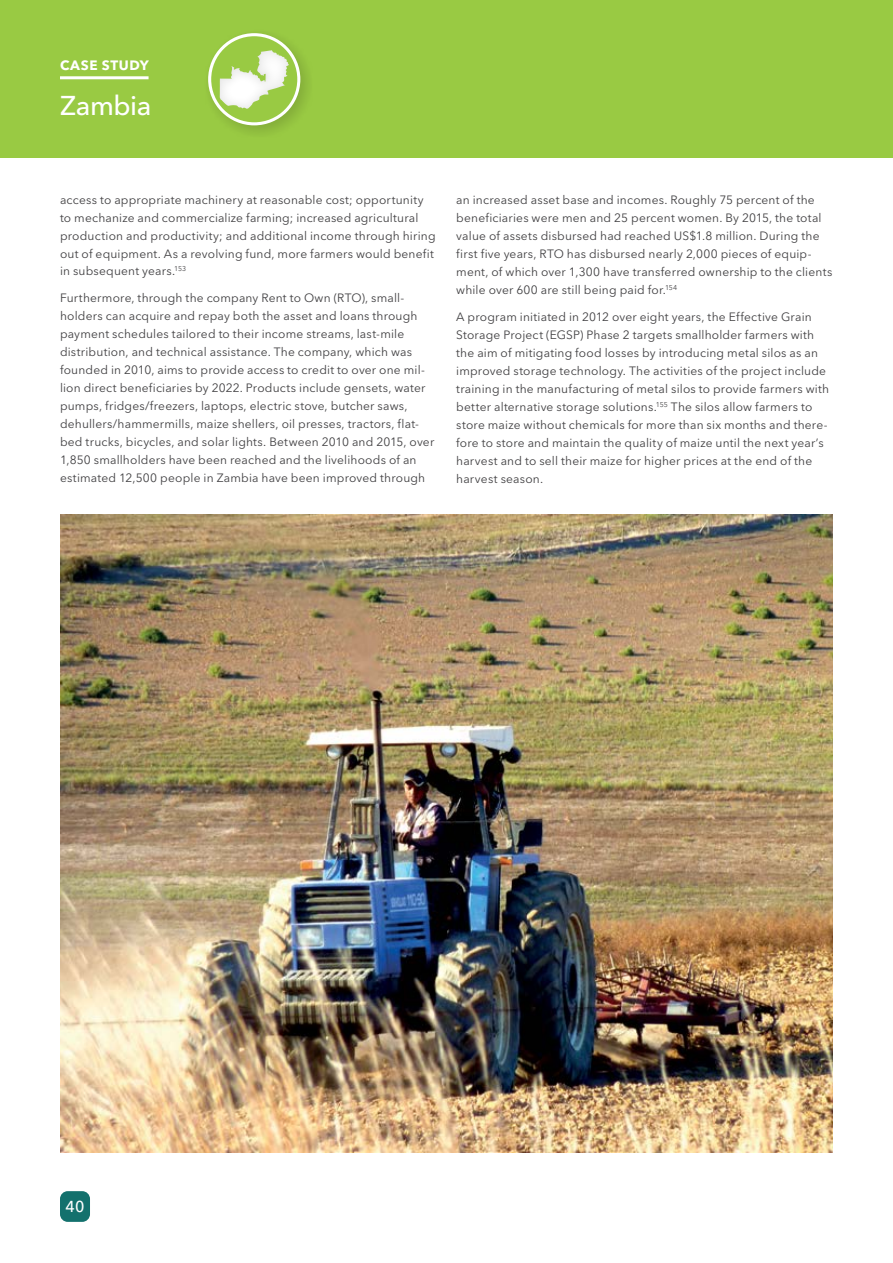
<style>
.page{position:relative;width:893px;height:1263px;background:#fff}
.page>*{position:absolute;margin:0;border:0;box-sizing:border-box;transform-origin:0 0}
.t1{font:500 27px "Avenir Next LT Pro";letter-spacing:-.015em;color:#fff}
.t2{font:500 15.75px "Avenir Next LT Pro";color:#fff}
.t3{font:700 13.5px "Avenir Next LT Pro";letter-spacing:.045em;color:#fff}
.t4{font:12px/18px "Avenir Next LT Pro";letter-spacing:.015em;color:#414042}
</style>
<div class="page">
<div style="left:60px;top:1191px;width:30px;height:30px;background:#13716d;border-radius:8px"></div>
<div style="left:0;top:0;width:893px;height:158px;background:#99ca43"></div>
<svg style="left:208px;top:33px;width:100px;height:100px"></svg>
<svg style="left:210px;top:35px;width:89px;height:89px"></svg>
<div style="left:208px;top:33px;width:92px;height:92px;border:3px solid #fff;border-radius:50%"></div>
<svg style="left:220px;top:50px;width:69px;height:60px"></svg>
<hr style="left:60px;top:76px;width:89px;height:3px;background:#fff">
<img style="left:60px;top:514px;width:773px;height:638px">
<p class="t3" style="left:60px;top:57px;width:90px">CASE STUDY</p>
<h1 class="t1" style="left:60px;top:90px;width:93px">Zambia</h1>
<p class="t4" style="left:60px;top:191px;width:377px">access to appropriate machinery at reasonable cost; opportunity to mechanize and commercialize farming; increased agricultural production and productivity; and additional income through hiring out of equipment. As a revolving fund, more farmers would benefit in subsequent years.<sup>153</sup></p>
<p class="t4" style="left:60px;top:289px;width:376px">Furthermore, through the company Rent to Own (RTO), small&shy;holders can acquire and repay both the asset and loans through payment schedules tailored to their income streams, last-mile distribution, and technical assistance. The company, which was founded in 2010, aims to provide access to credit to over one mil&shy;lion direct beneficiaries by 2022. Products include gensets, water pumps, fridges/freezers, laptops, electric stove, butcher saws, dehullers/hammermills, maize shellers, oil presses, tractors, flat&shy;bed trucks, bicycles, and solar lights. Between 2010 and 2015, over 1,850 smallholders have been reached and the livelihoods of an estimated 12,500 people in Zambia have been improved through</p>
<p class="t4" style="left:456px;top:191px;width:378px">an increased asset base and incomes. Roughly 75 percent of the beneficiaries were men and 25 percent women. By 2015, the total value of assets disbursed had reached US$1.8 million. During the first five years, RTO has disbursed nearly 2,000 pieces of equip&shy;ment, of which over 1,300 have transferred ownership to the clients while over 600 are still being paid for.<sup>154</sup></p>
<p class="t4" style="left:456px;top:308px;width:374px">A program initiated in 2012 over eight years, the Effective Grain Storage Project (EGSP) Phase 2 targets smallholder farmers with the aim of mitigating food losses by introducing metal silos as an improved storage technology. The activities of the project include training in the manufacturing of metal silos to provide farmers with better alternative storage solutions.<sup>155</sup> The silos allow farmers to store maize without chemicals for more than six months and there&shy;fore to store and maintain the quality of maize until the next year’s harvest and to sell their maize for higher prices at the end of the harvest season.</p>
<h2 class="t2" style="left:66px;top:1197px;width:20px">40</h2>
</div>
